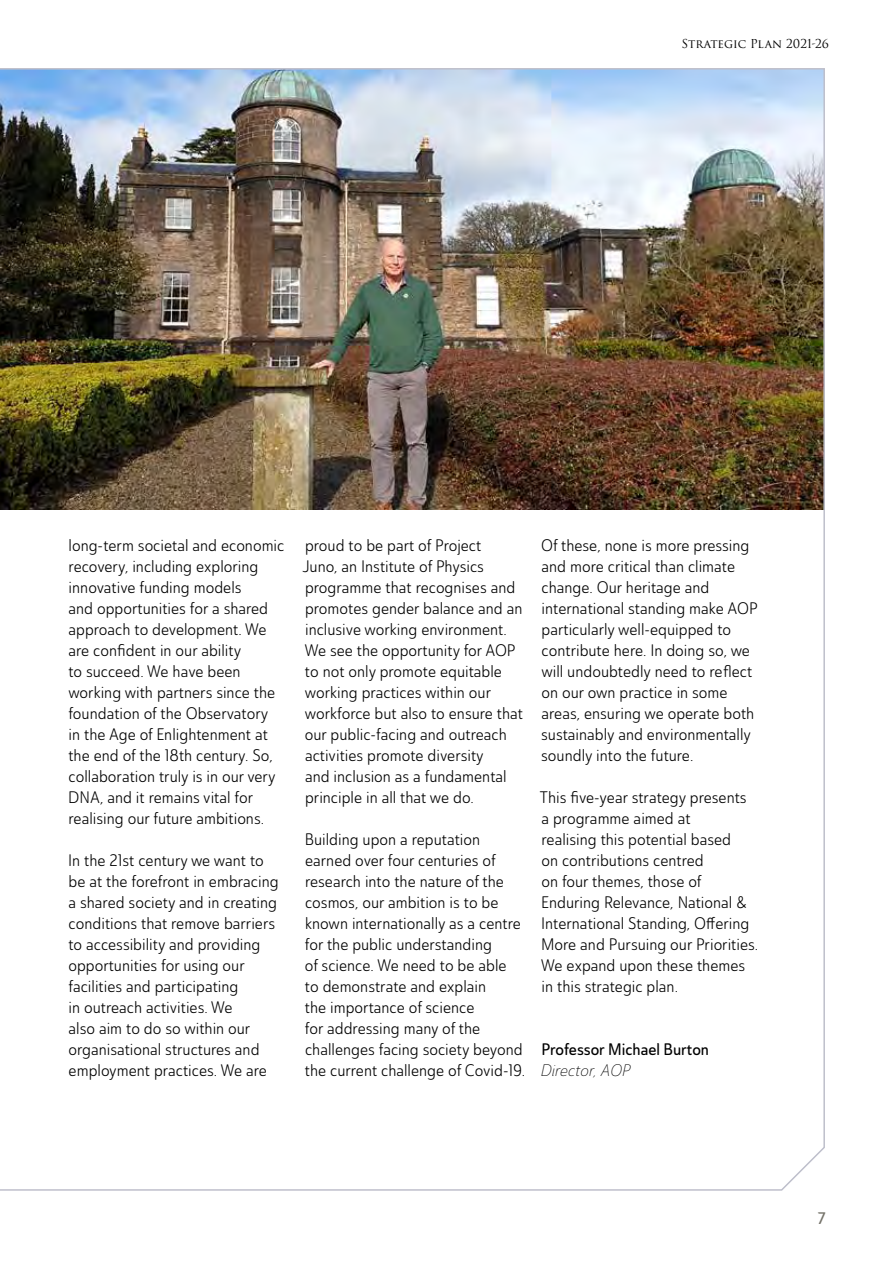
<style>
.page{position:relative;width:893px;height:1263px;background:#fff}
.page>*{position:absolute;margin:0;border:0;box-sizing:border-box;transform-origin:0 0}
.t1{font:16.5px/21px "Ainslie Sans Con Boo";color:#000}
.t2{font:16.5px "Ainslie Sans Con Med";color:#000}
.t3{font:16.5px "Ainslie Sans Con Lig It";color:#000}
.t4{font:16.5px "Ainslie Sans Con Med";color:#747269}
.t5{font:12px "Trajan Pro 3";color:#000}
</style>
<div class="page">
<img style="left:0;top:68px;width:825px;height:1123px">
<p class="t5" style="left:682px;top:35px;width:149px">Strategic Plan 2021-26</p>
<p class="t1" style="left:68px;top:535px;width:218px">long-term societal and economic recovery, including exploring innovative funding models<br>and opportunities for a shared approach to development. We are confident in our ability<br>to succeed. We have been working with partners since the foundation of the Observatory<br>in the Age of Enlightenment at the end of the 18th century. So, collaboration truly is in our very<br>DNA, and it remains vital for realising our future ambitions.</p>
<p class="t1" style="left:68px;top:850px;width:212px">In the 21st century we want to be at the forefront in embracing a shared society and in creating conditions that remove barriers to accessibility and providing opportunities for using our facilities and participating<br>in outreach activities. We<br>also aim to do so within our organisational structures and employment practices. We are</p>
<p class="t1" style="left:302px;top:535px;width:222px">proud to be part of Project<br>Juno, an Institute of Physics programme that recognises and promotes gender balance and an inclusive working environment.<br>We see the opportunity for AOP to not only promote equitable working practices within our workforce but also to ensure that our public-facing and outreach activities promote diversity<br>and inclusion as a fundamental principle in all that we do.</p>
<p class="t1" style="left:305px;top:829px;width:222px">Building upon a reputation earned over four centuries of research into the nature of the cosmos, our ambition is to be known internationally as a centre for the public understanding<br>of science. We need to be able<br>to demonstrate and explain<br>the importance of science<br>for addressing many of the challenges facing society beyond the current challenge of Covid-19.</p>
<p class="t1" style="left:541px;top:535px;width:218px">Of these, none is more pressing and more critical than climate change. Our heritage and international standing make AOP particularly well-equipped to contribute here. In doing so, we will undoubtedly need to reflect on our own practice in some areas, ensuring we operate both sustainably and environmentally soundly into the future.</p>
<p class="t1" style="left:540px;top:787px;width:220px">This five-year strategy presents a programme aimed at<br>realising this potential based<br>on contributions centred<br>on four themes, those of<br>Enduring Relevance, National &amp;<br>International Standing, Offering<br>More and Pursuing our Priorities.<br>We expand upon these themes in this strategic plan.</p>
<p class="t2" style="left:541px;top:1039px;width:169px">Professor Michael Burton</p>
<p class="t3" style="left:540px;top:1060px;width:91px">Director, AOP</p>
<p class="t4" style="left:818px;top:1208px;width:9px">7</p>
</div>
